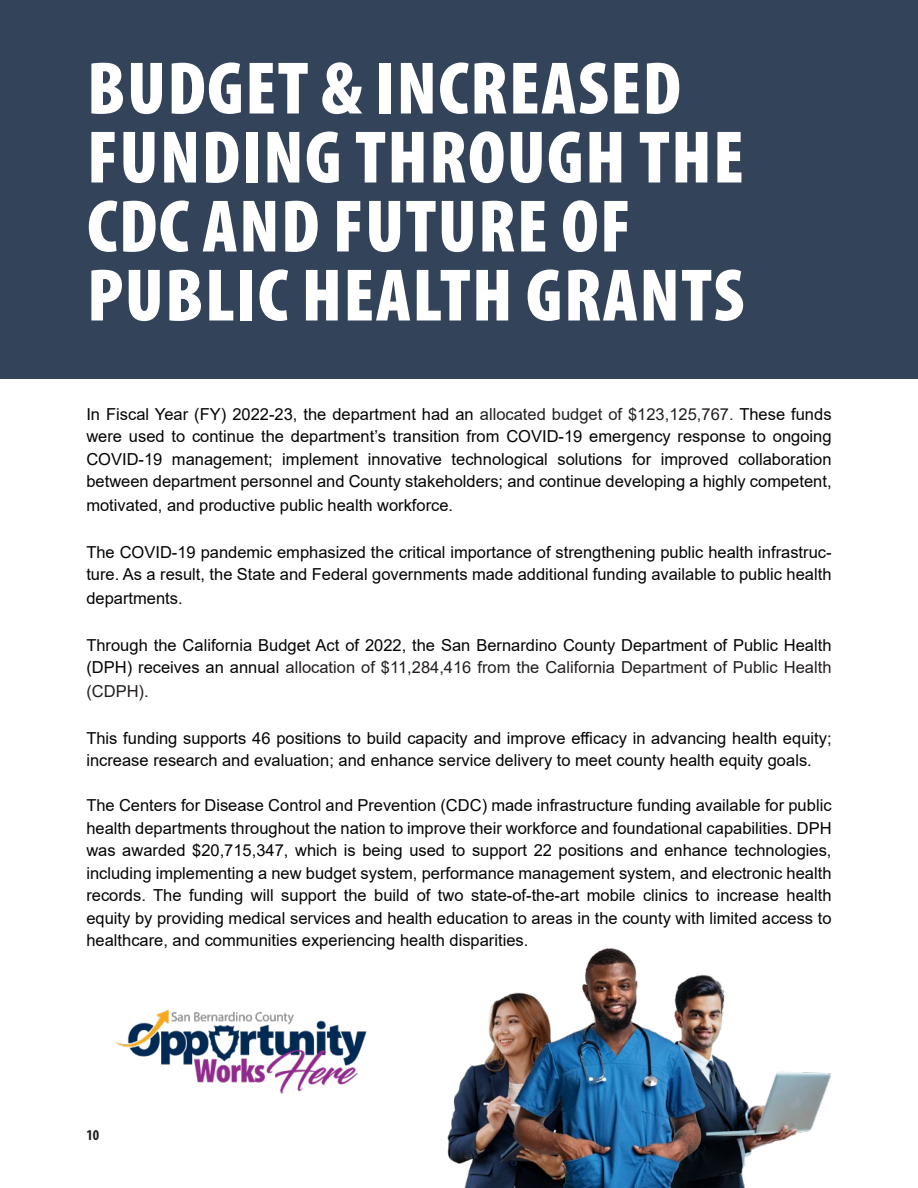
<style>
.page{position:relative;width:918px;height:1188px;background:#fff}
.page>*{position:absolute;margin:0;border:0;box-sizing:border-box;transform-origin:0 0}
.t1{font:900 condensed 75px/69px "Myriad Pro";letter-spacing:.02em;color:#fff}
.t2{font:16.5px/22.5px "Arial";color:#040503}
.t3{font:16.5px "Arial";color:#231f20}
.t4{font:700 condensed 15px "Myriad Pro";color:#231f20}
.s1{color:#231f20}
</style>
<div class="page">
<div style="left:0;top:0;width:918px;height:378px;background:#33445a"></div>
<img style="left:719px;top:982px;width:112px;height:206px">
<img style="left:447px;top:995px;width:60px;height:193px">
<img style="left:507px;top:948px;width:212px;height:240px">
<img style="left:115px;top:1009px;width:252px;height:85px">
<p class="t1" style="left:87px;top:52px;width:659px">BUDGET &amp; INCREASED<br>FUNDING THROUGH THE<br>CDC AND FUTURE OF<br>PUBLIC HEALTH GRANTS</p>
<p class="t2" style="left:86px;top:403px;width:747px;text-align:justify">In Fiscal Year (FY) 2022-23, the department had an <span class="s1">allocated budget of $123,125,767.</span> These funds were used to continue the department’s transition from COVID-19 emergency response to ongoing COVID-19 management; implement innovative technological solutions for improved collaboration between department personnel and County stakeholders; and continue developing a highly competent,</p>
<p class="t2" style="left:86px;top:494px;width:368px">motivated, and productive public health workforce.</p>
<p class="t2" style="left:86px;top:541px;width:747px">The COVID-19 pandemic emphasized the critical importance of strengthening public health infrastruc&shy;ture. As a result, the State and Federal governments made additional funding available to public health</p>
<p class="t2" style="left:86px;top:587px;width:98px">departments.</p>
<p class="t2" style="left:86px;top:634px;width:747px">Through the California Budget Act of 2022, the San Bernardino County Department of Public Health (DPH) receives an annual <span class="s1">allocation of $11,284,416 from the California Department of Public Health</span></p>
<p class="t3" style="left:86px;top:680px;width:64px">(CDPH).</p>
<p class="t2" style="left:86px;top:727px;width:747px">This funding supports 46 positions to build capacity and improve efficacy in advancing health equity; increase research and evaluation; and enhance service delivery to meet county health equity goals.</p>
<p class="t2" style="left:86px;top:794px;width:747px;text-align:justify">The Centers for Disease Control and Prevention (CDC) made infrastructure funding available for public health departments throughout the nation to improve their workforce and foundational capabilities. DPH was awarded $20,715,347, which is being used to support 22 positions and enhance technologies, including implementing a new budget system, performance management system, and electronic health records. The funding will support the build of two state-of-the-art mobile clinics to increase health equity by providing medical services and health education to areas in the county with limited access to healthcare, and communities experiencing health disparities.</p>
<p class="t4" style="left:86px;top:1125px;width:14px">10</p>
</div>
